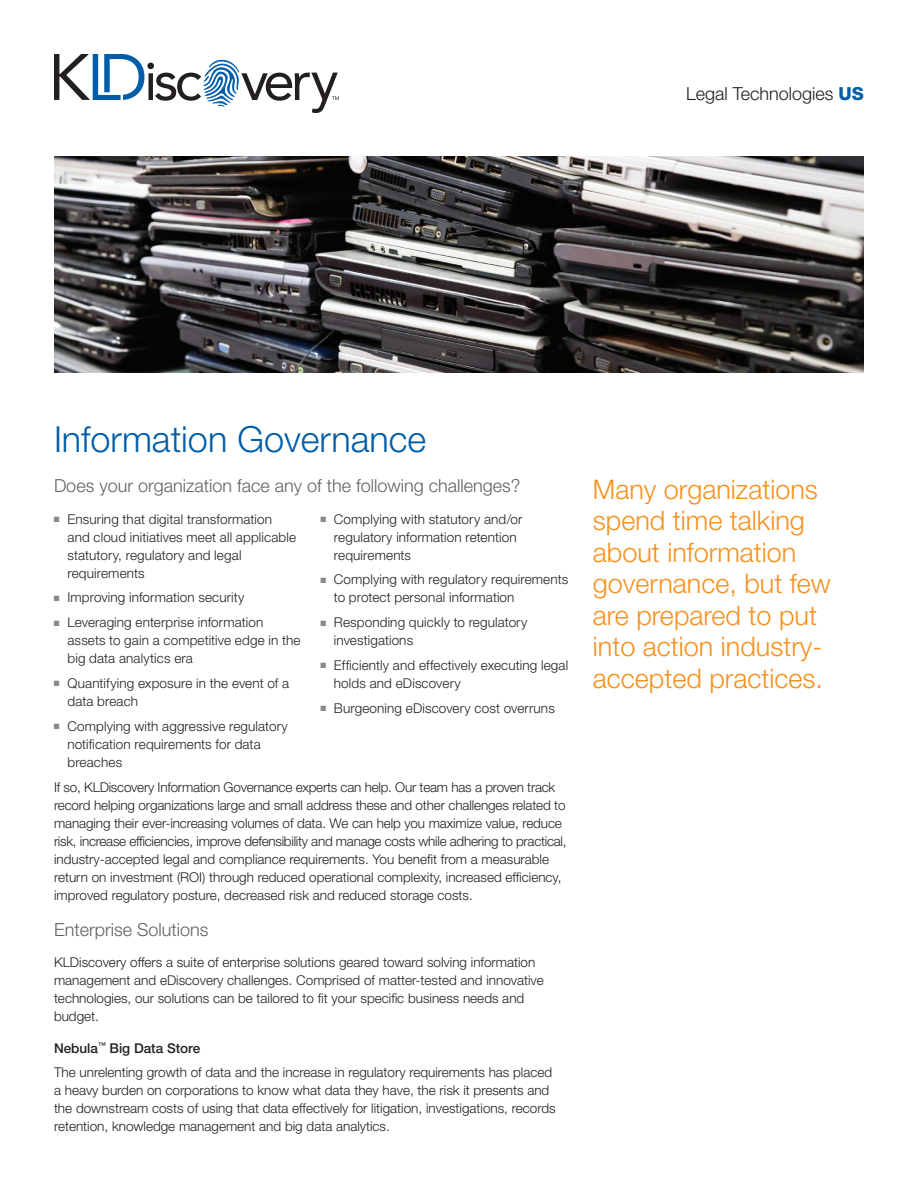
<style>
.page{position:relative;width:918px;height:1188px;background:#fff}
.page>*{position:absolute;margin:0;border:0;box-sizing:border-box;transform-origin:0 0}
.t1{font:300 36px "Helvetica Neue LT Std";color:#015da7}
.t2{font:300 27px/31.5px "Helvetica Neue LT Std";color:#f6911e}
.t3{font:300 18px "Helvetica Neue LT Std";color:#5e6367}
.t4{font:300 18px "Helvetica Neue LT Std";color:#231f20}
.t5{font:300 13.5px/18px "Helvetica Neue LT Std";color:#231f20}
.s1{font-weight:800;color:#015da7}
.s2{font-weight:500}
</style>
<div class="page">
<svg style="left:54px;top:54px;width:285px;height:59px"></svg>
<img style="left:54px;top:157px;width:810px;height:216px">
<h3 class="t4" style="left:686px;top:83px;width:179px">Legal Technologies <span class="s1">US</span></h3>
<h1 class="t1" style="left:54px;top:417px;width:374px">Information Governance</h1>
<h3 class="t3" style="left:54px;top:475px;width:468px">Does your organization face any of the following challenges?</h3>
<p class="t5" style="left:68px;top:510px;width:230px">Ensuring that digital transformation and cloud initiatives meet all applicable statutory, regulatory and legal requirements</p>
<p class="t5" style="left:68px;top:585px;width:197px;line-height:24.8px">Improving information security<br>Leveraging enterprise information</p>
<p class="t5" style="left:68px;top:631px;width:234px">assets to gain a competitive edge in the big data analytics era</p>
<p class="t5" style="left:68px;top:674px;width:223px">Quantifying exposure in the event of a data breach</p>
<p class="t5" style="left:68px;top:717px;width:222px">Complying with aggressive regulatory notification requirements for data breaches</p>
<p class="t5" style="left:334px;top:510px;width:190px">Complying with statutory and/or regulatory information retention requirements</p>
<p class="t5" style="left:334px;top:570px;width:236px">Complying with regulatory requirements to protect personal information</p>
<p class="t5" style="left:334px;top:613px;width:195px">Responding quickly to regulatory investigations</p>
<p class="t5" style="left:334px;top:656px;width:236px">Efficiently and effectively executing legal holds and eDiscovery</p>
<p class="t5" style="left:334px;top:699px;width:222px">Burgeoning eDiscovery cost overruns</p>
<p class="t5" style="left:54px;top:778px;width:514px">If so, KLDiscovery Information Governance experts can help. Our team has a proven track record helping organizations large and small address these and other challenges related to managing their ever-increasing volumes of data. We can help you maximize value, reduce risk, increase efficiencies, improve defensibility and manage costs while adhering to practical, industry-accepted legal and compliance requirements. You benefit from a measurable return on investment (ROI) through reduced operational complexity, increased efficiency, improved regulatory posture, decreased risk and reduced storage costs.</p>
<h3 class="t3" style="left:54px;top:918px;width:156px">Enterprise Solutions</h3>
<p class="t5" style="left:54px;top:953px;width:491px">KLDiscovery offers a suite of enterprise solutions geared toward solving information management and eDiscovery challenges. Comprised of matter-tested and innovative technologies, our solutions can be tailored to fit your specific business needs and budget.</p>
<p class="t5" style="left:54px;top:1035px;width:500px;line-height:24.8px"><span class="s2">Nebula</span><sup>™</sup> <span class="s2">Big Data Store<br></span>The unrelenting growth of data and the increase in regulatory requirements has placed</p>
<p class="t5" style="left:54px;top:1081px;width:503px">a heavy burden on corporations to know what data they have, the risk it presents and the downstream costs of using that data effectively for litigation, investigations, records retention, knowledge management and big data analytics.</p>
<h2 class="t2" style="left:593px;top:473px;width:240px">Many organizations spend time talking about information governance, but few are prepared to put into action industry&shy;accepted practices.</h2>
</div>
